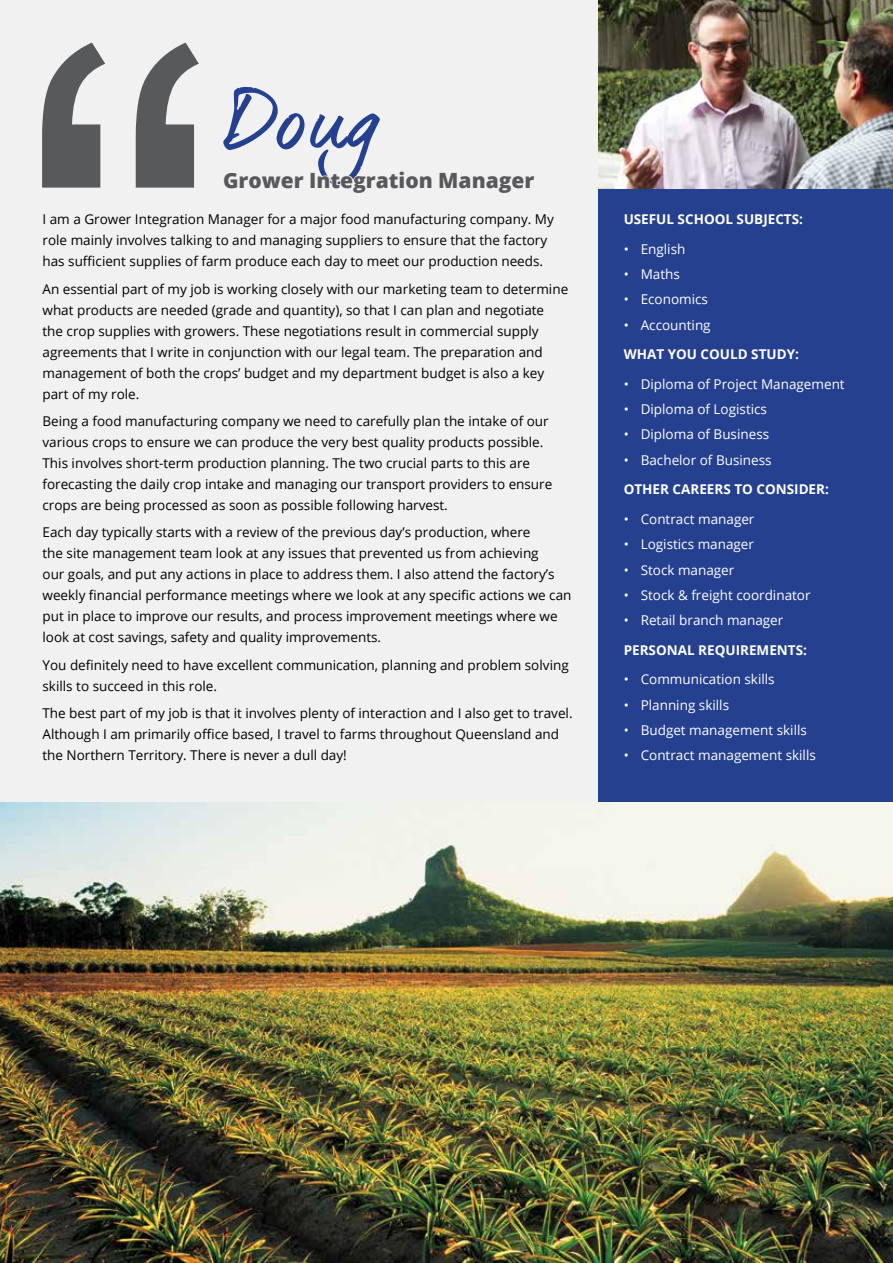
<style>
.page{position:relative;width:893px;height:1263px;background:#fff}
.page>*{position:absolute;margin:0;border:0;box-sizing:border-box;transform-origin:0 0}
.t1{font:618.6px "Arial";color:#58595b}
.t2{font:800 21px "Open Sans";color:#58595b}
.t3{font:13.5px/21px "Open Sans";color:#000}
.t4{font:13.5px "Open Sans";color:#fff}
.t5{font:700 13.5px "Open Sans";color:#fff}
</style>
<div class="page">
<div style="left:0;top:0;width:893px;height:803px;background:#f1f1f2"></div>
<div style="left:598px;top:188px;width:295px;height:615px;background:#25408f"></div>
<svg style="left:223px;top:87px;width:157px;height:99px"></svg>
<img style="left:0;top:803px;width:893px;height:460px">
<img style="left:598px;top:0;width:295px;height:188px">
<h1 class="t1" style="left:17px;top:-129px;width:208px">“</h1>
<h2 class="t2" style="left:223px;top:165px;width:313px">Grower Integration Manager</h2>
<p class="t3" style="left:43px;top:208px;width:513px">I am a Grower Integration Manager for a major food manufacturing company. My role mainly involves talking to and managing suppliers to ensure that the factory has sufficient supplies of farm produce each day to meet our production needs.</p>
<p class="t3" style="left:43px;top:278px;width:527px">An essential part of my job is working closely with our marketing team to determine what products are needed (grade and quantity), so that I can plan and negotiate<br>the crop supplies with growers. These negotiations result in commercial supply agreements that I write in conjunction with our legal team. The preparation and management of both the crops’ budget and my department budget is also a key part of my role.</p>
<p class="t3" style="left:43px;top:410px;width:511px">Being a food manufacturing company we need to carefully plan the intake of our various crops to ensure we can produce the very best quality products possible.<br>This involves short-term production planning. The two crucial parts to this are forecasting the daily crop intake and managing our transport providers to ensure crops are being processed as soon as possible following harvest.</p>
<p class="t3" style="left:43px;top:522px;width:530px">Each day typically starts with a review of the previous day’s production, where<br>the site management team look at any issues that prevented us from achieving<br>our goals, and put any actions in place to address them. I also attend the factory’s weekly financial performance meetings where we look at any specific actions we can put in place to improve our results, and process improvement meetings where we look at cost savings, safety and quality improvements.</p>
<p class="t3" style="left:43px;top:654px;width:528px">You definitely need to have excellent communication, planning and problem solving skills to succeed in this role.</p>
<p class="t3" style="left:43px;top:702px;width:532px">The best part of my job is that it involves plenty of interaction and I also get to travel.<br>Although I am primarily office based, I travel to farms throughout Queensland and the Northern Territory. There is never a dull day!</p>
<p class="t5" style="left:624px;top:210px;width:181px">USEFU L SCHOOL SU BJECTS:</p>
<p class="t4" style="left:624px;top:240px;width:63px">• English</p>
<p class="t4" style="left:624px;top:265px;width:58px">• Maths</p>
<p class="t4" style="left:624px;top:290px;width:86px">• Economics</p>
<p class="t4" style="left:624px;top:316px;width:89px">• Accounting</p>
<p class="t5" style="left:624px;top:345px;width:177px">WHAT YOU COU LD STU DY:</p>
<p class="t4" style="left:624px;top:375px;width:223px">• Diploma of Project Management</p>
<p class="t4" style="left:624px;top:400px;width:145px">• Diploma of Logistics</p>
<p class="t4" style="left:624px;top:425px;width:147px">• Diploma of Business</p>
<p class="t4" style="left:624px;top:451px;width:150px">• Bachelor of Business</p>
<p class="t5" style="left:624px;top:480px;width:207px">OTHER CAREERS TO CONSIDER:</p>
<p class="t4" style="left:624px;top:510px;width:132px">• Contract manager</p>
<p class="t4" style="left:624px;top:535px;width:132px">• Logistics manager</p>
<p class="t4" style="left:624px;top:560px;width:112px">• Stock manager</p>
<p class="t4" style="left:624px;top:586px;width:188px">• Stock &amp; freight coordinator</p>
<p class="t4" style="left:624px;top:611px;width:161px">• Retail branch manager</p>
<p class="t5" style="left:624px;top:640px;width:185px">PERSONAL REQU IREMENTS:</p>
<p class="t4" style="left:624px;top:670px;width:153px">• Communication skills</p>
<p class="t4" style="left:624px;top:695px;width:107px">• Planning skills</p>
<p class="t4" style="left:624px;top:721px;width:185px">• Budget management skills</p>
<p class="t4" style="left:624px;top:746px;width:194px">• Contract management skills</p>
</div>
